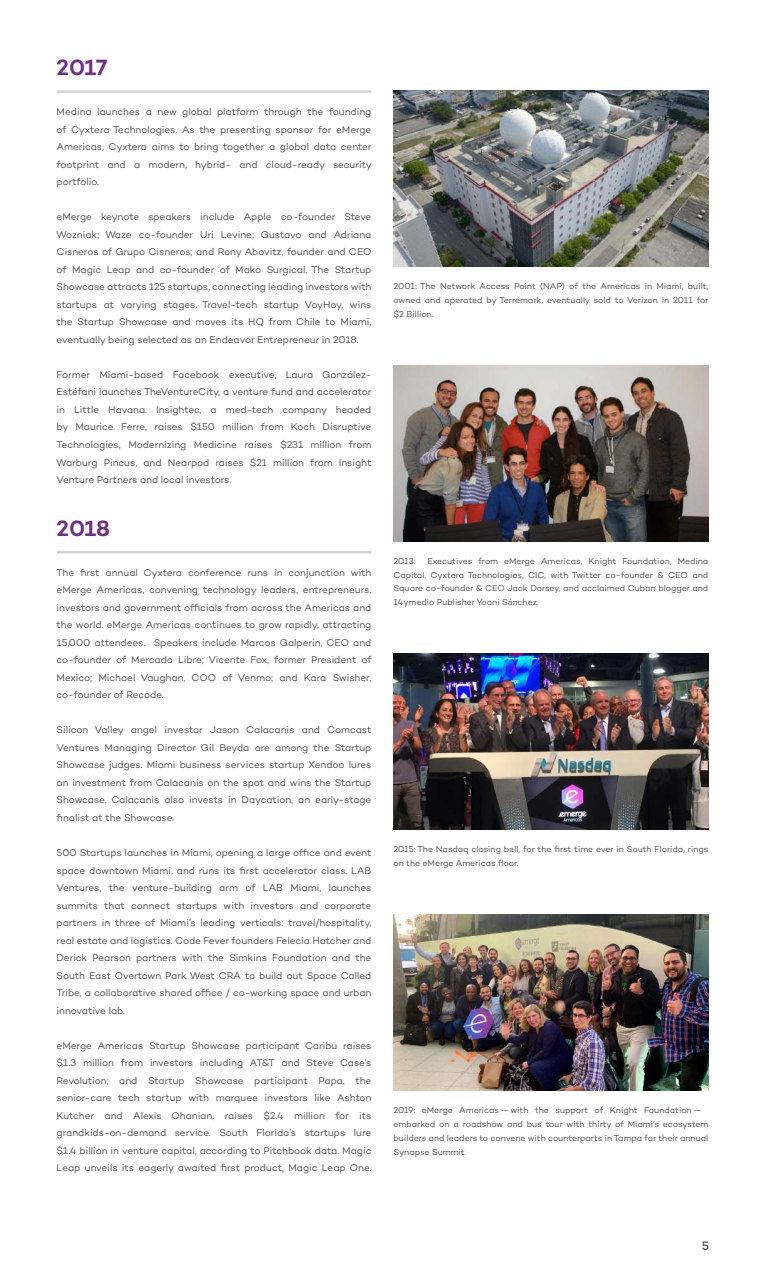
<style>
.page{position:relative;width:765px;height:1275px;background:#fff}
.page>*{position:absolute;margin:0;border:0;box-sizing:border-box;transform-origin:0 0}
.t1{font:600 22.5px "Campton";letter-spacing:-.01em;color:#702e84}
.t2{font:500 12.5px "Campton";color:#4d4e4e}
.t3{font:10px/17.5px "Campton";letter-spacing:-.005em;color:#4d4e4e;text-align:justify}
.t4{font:8.75px/13.8px "Campton";letter-spacing:-.005em;color:#4d4e4e;text-align:justify}
</style>
<div class="page">
<hr style="left:57px;top:90px;width:314px;height:3px;background:#4d4e4e">
<hr style="left:57px;top:551px;width:314px;height:2px;background:#4d4e4e">
<img style="left:394px;top:365px;width:314px;height:176px">
<img style="left:394px;top:90px;width:314px;height:176px">
<img style="left:394px;top:653px;width:314px;height:176px">
<img style="left:394px;top:914px;width:314px;height:176px">
<h1 class="t1" style="left:57px;top:53px;width:52px">2017</h1>
<p class="t3" style="left:57px;top:103px;width:317px">Medina launches a new global platform through the founding of Cyxtera Technologies. As the presenting sponsor for eMerge Americas, Cyxtera aims to bring together a global data center footprint and a modern, hybrid- and cloud-ready security portfolio.</p>
<p class="t3" style="left:57px;top:208px;width:316px">eMerge keynote speakers include Apple co-founder Steve Wozniak; Waze co-founder Uri Levine; Gustavo and Adriana Cisneros of Grupo Cisneros; and Rony Abovitz, founder and CEO of Magic Leap and co-founder of Mako Surgical. The Startup Showcase attracts 125 startups, connecting leading investors with startups at varying stages. Travel-tech startup VoyHoy, wins the Startup Showcase and moves its HQ from Chile to Miami, eventually being selected as an Endeavor Entrepreneur in 2018.</p>
<p class="t3" style="left:57px;top:365px;width:316px">Former Miami-based Facebook executive, Laura González-Estéfani launches TheVentureCity, a venture fund and accelerator in Little Havana. Insightec, a med-tech company headed by Maurice Ferre, raises $150 million from Koch Disruptive Technologies, Modernizing Medicine raises $231 million from Warburg Pincus, and Nearpod raises $21 million from Insight Venture Partners and local investors.</p>
<h1 class="t1" style="left:57px;top:513px;width:55px">2018</h1>
<p class="t3" style="left:57px;top:563px;width:316px">The first annual Cyxtera conference runs in conjunction with eMerge Americas, convening technology leaders, entrepreneurs, investors and government officials from across the Americas and the world. eMerge Americas continues to grow rapidly, attracting 15,000 attendees. Speakers include Marcos Galperin, CEO and co-founder of Mercado Libre; Vicente Fox, former President of Mexico; Michael Vaughan, COO of Venmo; and Kara Swisher, co-founder of Recode.</p>
<p class="t3" style="left:57px;top:721px;width:316px">Silicon Valley angel investor Jason Calacanis and Comcast Ventures Managing Director Gil Beyda are among the Startup Showcase judges. Miami business services startup Xendoo lures an investment from Calacanis on the spot and wins the Startup Showcase. Calacanis also invests in Daycation, an early-stage finalist at the Showcase.</p>
<p class="t3" style="left:57px;top:843px;width:316px">500 Startups launches in Miami, opening a large office and event space downtown Miami, and runs its first accelerator class. LAB Ventures, the venture-building arm of LAB Miami, launches summits that connect startups with investors and corporate partners in three of Miami’s leading verticals: travel/hospitality, real estate and logistics. Code Fever founders Felecia Hatcher and Derick Pearson partners with the Simkins Foundation and the South East Overtown Park West CRA to build out Space Called Tribe, a collaborative shared office / co-working space and urban innovative lab.</p>
<p class="t3" style="left:57px;top:1036px;width:316px">eMerge Americas Startup Showcase participant Caribu raises $1.3 million from investors including AT&amp;T and Steve Case’s Revolution; and Startup Showcase participant Papa, the senior-care tech startup with marquee investors like Ashton Kutcher and Alexis Ohanian, raises $2.4 million for its grandkids-on-demand service. South Florida’s startups lure $1.4 billion in venture capital, according to Pitchbook data. Magic Leap unveils its eagerly awaited first product, Magic Leap One.</p>
<p class="t4" style="left:394px;top:279px;width:316px">2001: The Network Access Point (NAP) of the Americas in Miami, built, owned and operated by Terremark, eventually sold to Verizon in 2011 for $2 Billion.</p>
<p class="t4" style="left:394px;top:553px;width:316px;text-indent:34px">Executives from eMerge Americas, Knight Foundation, Medina Capital, Cyxtera Technologies, CIC, with Twitter co-founder &amp; CEO and Square co-founder &amp; CEO Jack Dorsey, and acclaimed Cuban blogger and 14ymedio Publisher Yoani Sánchez.</p>
<p class="t4" style="left:394px;top:553px;width:23px">2013:</p>
<p class="t4" style="left:394px;top:842px;width:316px">2015: The Nasdaq closing bell, for the first time ever in South Florida, rings on the eMerge Americas floor.</p>
<p class="t4" style="left:394px;top:1103px;width:316px;text-align:left">2019: eMerge Americas — with the support of Knight Foundation — embarked on a roadshow and bus tour with thirty of Miami’s ecosystem builders and leaders to convene with counterparts in Tampa for their annual Synapse Summit.</p>
<p class="t2" style="left:702px;top:1237px;width:9px">5</p>
</div>
